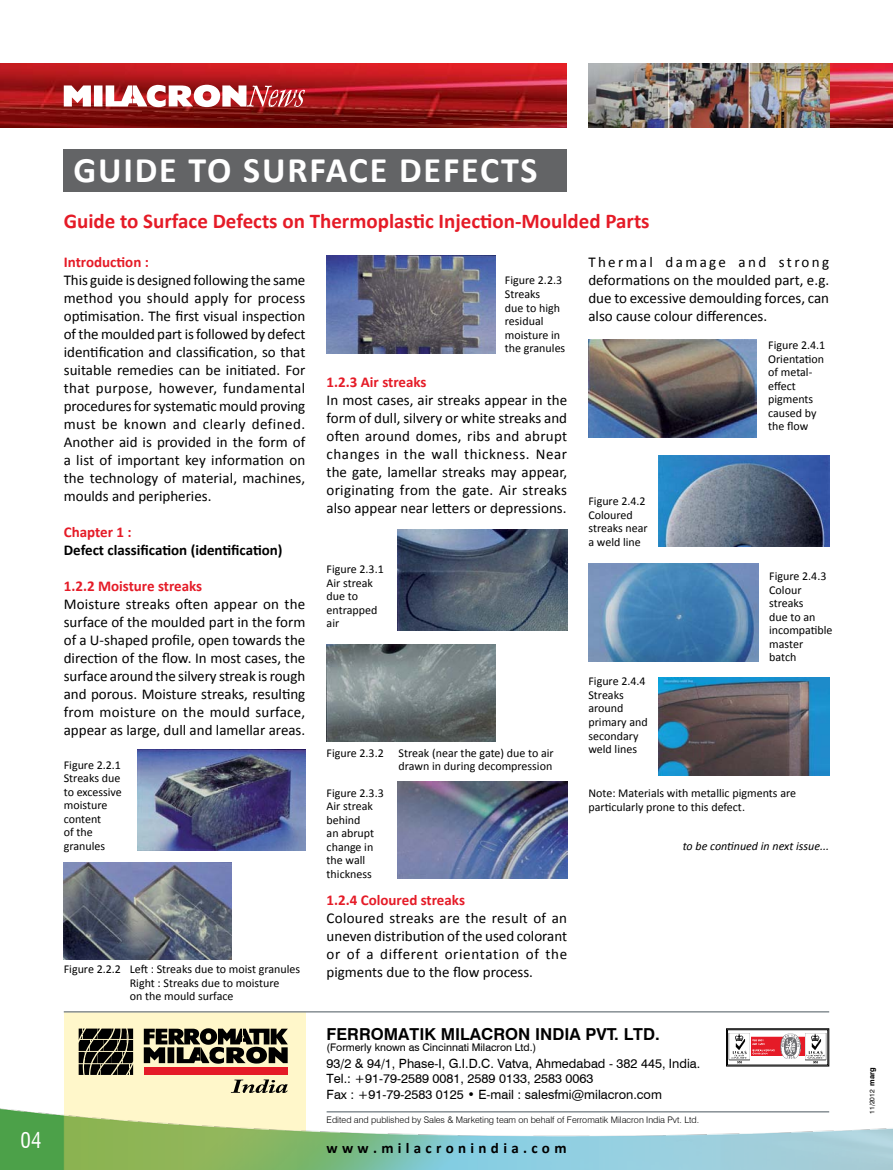
<style>
.page{position:relative;width:893px;height:1170px;background:#fff}
.page>*{position:absolute;margin:0;border:0;box-sizing:border-box;transform-origin:0 0}
.t1{font:700 36px "Calibri";letter-spacing:.05em;color:#fff}
.t2{font:700 21px "Calibri";color:#e51b27}
.t3{font:condensed 21px "Swiss 721 BT";color:#fff}
.t4{font:700 16.5px "Swiss 721 BT";color:#000}
.t5{font:15px/18px "Calibri";color:#000;text-align:justify}
.t6{font:700 15px "Calibri";color:#e51b27}
.t7{font:700 15px "Calibri";color:#000}
.t8{font:700 15px "Calibri";letter-spacing:.285em;color:#000}
.t9{font:12.75px/15.3px "Swiss 721 BT";color:#000}
.t10{font:12px/13.5px "Calibri";color:#000}
.t11{font:italic 12px "Calibri";color:#000}
.t12{font:10.5px "Swiss 721 BT";color:#000}
.t13{font:300 9px "Swiss 721 BT";color:#000}
.t14{font:6.75px "Swiss 721 BT";color:#000}
.s1{font-weight:700;font-size:7.5px}
</style>
<div class="page">
<img style="left:64px;top:862px;width:167px;height:97px">
<div style="left:64px;top:1011px;width:241px;height:122px;background:#fff7ca"></div>
<img style="left:0;top:1020px;width:893px;height:149px">
<svg style="left:726px;top:1027px;width:104px;height:39px"></svg>
<div style="left:727px;top:1029px;width:101px;height:36px;border:1px solid #000"></div>
<img style="left:751px;top:1036px;width:54px;height:19px">
<img style="left:780px;top:1033px;width:20px;height:25px">
<img style="left:729px;top:1033px;width:21px;height:29px">
<img style="left:805px;top:1033px;width:21px;height:29px">
<hr style="left:64px;top:1010px;width:765px;height:2px;background:#868f94">
<img style="left:0;top:64px;width:893px;height:64px">
<hr style="left:327px;top:1110px;width:502px;height:2px;background:#868f94">
<div style="left:567px;top:60px;width:260px;height:72px;background:#fff"></div>
<img style="left:588px;top:64px;width:241px;height:64px">
<div style="left:64px;top:149px;width:503px;height:42px;background:#636466"></div>
<svg style="left:64px;top:85px;width:241px;height:22px"></svg>
<img style="left:137px;top:749px;width:168px;height:101px">
<img style="left:327px;top:255px;width:168px;height:98px">
<img style="left:398px;top:529px;width:169px;height:101px">
<img style="left:327px;top:644px;width:169px;height:97px">
<img style="left:398px;top:781px;width:169px;height:97px">
<img style="left:588px;top:339px;width:169px;height:98px">
<img style="left:659px;top:456px;width:170px;height:90px">
<img style="left:588px;top:563px;width:171px;height:98px">
<img style="left:659px;top:677px;width:170px;height:98px">
<svg style="left:79px;top:1028px;width:209px;height:64px"></svg>
<h1 class="t1" style="left:73px;top:147px;width:466px">GUIDE TO SURFACE DEFECTS</h1>
<h2 class="t2" style="left:64px;top:208px;width:587px">Guide to Surface Defects on Thermoplastic Injection-Moulded Parts</h2>
<p class="t6" style="left:64px;top:252px;width:87px">Introduction :</p>
<p class="t5" style="left:64px;top:270px;width:243px">This guide is designed following the same method you should apply for process optimisation. The first visual inspection of the moulded part is followed by defect identification and classification, so that suitable remedies can be initiated. For that purpose, however, fundamental procedures for systematic mould proving must be known and clearly defined.<br>Another aid is provided in the form of a list of important key information on the technology of material, machines, moulds and peripheries.</p>
<p class="t6" style="left:64px;top:522px;width:69px">Chapter 1 :</p>
<p class="t7" style="left:64px;top:540px;width:220px">Defect classification (identification)</p>
<p class="t6" style="left:64px;top:576px;width:140px">1.2.2 Moisture streaks</p>
<p class="t5" style="left:64px;top:594px;width:243px">Moisture streaks often appear on the surface of the moulded part in the form of a U-shaped profile, open towards the direction of the flow. In most cases, the surface around the silvery streak is rough and porous. Moisture streaks, resulting from moisture on the mould surface, appear as large, dull and lamellar areas.</p>
<p class="t5" style="left:588px;top:252px;width:242px">Thermal damage and strong deformations on the moulded part, e.g. due to excessive demoulding forces, can also cause colour differences.</p>
<p class="t10" style="left:505px;top:274px;width:62px">Figure 2.2.3<br>Streaks<br>due to high residual moisture in the granules</p>
<p class="t10" style="left:768px;top:338px;width:59px">Figure 2.4.1<br>Orientation of metal&shy;effect pigments caused by the flow</p>
<p class="t6" style="left:327px;top:372px;width:101px">1.2.3 Air streaks</p>
<p class="t5" style="left:327px;top:391px;width:242px">In most cases, air streaks appear in the form of dull, silvery or white streaks and often around domes, ribs and abrupt changes in the wall thickness. Near the gate, lamellar streaks may appear, originating from the gate. Air streaks also appear near letters or depressions.</p>
<p class="t10" style="left:588px;top:494px;width:61px">Figure 2.4.2<br>Coloured streaks near a weld line</p>
<p class="t10" style="left:327px;top:562px;width:59px">Figure 2.3.1<br>Air streak due to entrapped air</p>
<p class="t10" style="left:769px;top:569px;width:65px">Figure 2.4.3<br>Colour streaks<br>due to an incompatible master batch</p>
<p class="t10" style="left:588px;top:674px;width:61px">Figure 2.4.4<br>Streaks around primary and secondary weld lines</p>
<p class="t10" style="left:588px;top:786px;width:209px">Note: Materials with metallic pigments are particularly prone to this defect.</p>
<p class="t11" style="left:683px;top:838px;width:148px">to be continued in next issue...</p>
<p class="t10" style="left:327px;top:745px;width:229px">Figure 2.3.2 Streak (near the gate) due to air</p>
<p class="t10" style="left:64px;top:757px;width:59px">Figure 2.2.1</p>
<p class="t10" style="left:399px;top:759px;width:155px">drawn in during decompression</p>
<p class="t10" style="left:64px;top:771px;width:60px">Streaks due to excessive moisture content<br>of the granules</p>
<p class="t10" style="left:327px;top:785px;width:59px">Figure 2.3.3<br>Air streak behind<br>an abrupt change in the wall thickness</p>
<p class="t6" style="left:327px;top:890px;width:140px">1.2.4 Coloured streaks</p>
<p class="t5" style="left:327px;top:908px;width:242px">Coloured streaks are the result of an uneven distribution of the used colorant or of a different orientation of the pigments due to the flow process.</p>
<p class="t10" style="left:130px;top:962px;width:172px;text-indent:-66px">Figure 2.2.2 Left : Streaks due to moist granules<br>Right : Streaks due to moisture<br>on the mould surface</p>
<p class="t4" style="left:327px;top:1024px;width:335px">FERROMATIK MILACRON INDIA PVT. LTD.</p>
<p class="t12" style="left:327px;top:1041px;width:211px">(Formerly known as Cincinnati Milacron Ltd.)</p>
<p class="t9" style="left:327px;top:1055px;width:375px">93/2 &amp; 94/1, Phase-I, G.I.D.C. Vatva, Ahmedabad - 382 445, India.<br>Tel.: +91-79-2589 0081, 2589 0133, 2583 0063<br>Fax : +91-79-2583 0125 • E-mail : salesfmi@milacron.com</p>
<p class="t13" style="left:327px;top:1114px;width:374px">Edited and published by Sales &amp; Marketing team on behalf of Ferromatik Milacron India Pvt. Ltd.</p>
<h2 class="t3" style="left:21px;top:1127px;width:22px">04</h2>
<p class="t8" style="left:327px;top:1137px;width:241px">www.milacronindia.com</p>
<p class="t14" style="left:868px;top:1113px;width:48px;rotate:-90deg">11/2012 <span class="s1">marg</span></p>
</div>
